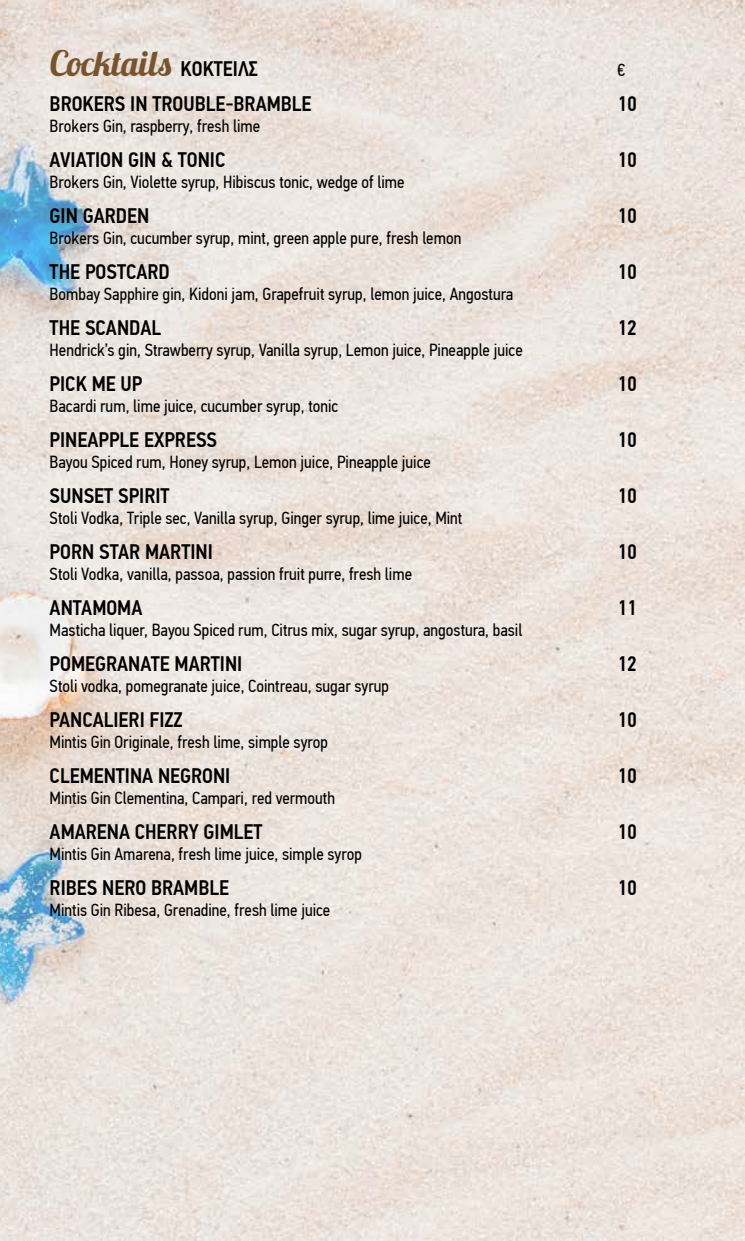
<style>
.page{position:relative;width:745px;height:1241px;background:#fff}
.page>*{position:absolute;margin:0;border:0;box-sizing:border-box;transform-origin:0 0}
.t1{font:35px "Lobster 1.3";color:#77542d}
.t2{font:500 21px "PF Din Text Cond Pro";color:#000}
.t3{font:17.5px "PF Din Text Cond Pro";color:#000}
.s1{font-family:"PF Din Text Cond Pro";font-weight:500;font-size:21px;color:#000}
</style>
<div class="page">
<img style="left:0;top:0;width:744px;height:1240px">
<h1 class="t1" style="left:50px;top:41px;width:210px">Cocktails <span class="s1">ΚΟΚΤΕΙΛΣ</span></h1>
<p class="t3" style="left:617px;top:59px;width:9px">€</p>
<p class="t2" style="left:50px;top:91px;width:263px">BROKERS IN TROUBLE-BRAMBLE</p>
<p class="t2" style="left:617px;top:91px;width:21px">10</p>
<p class="t3" style="left:50px;top:115px;width:212px">Brokers Gin, raspberry, fresh lime</p>
<p class="t2" style="left:50px;top:147px;width:177px">AVIATION GIN &amp; TONIC</p>
<p class="t2" style="left:617px;top:147px;width:21px">10</p>
<p class="t3" style="left:50px;top:171px;width:356px">Brokers Gin, Violette syrup, Hibiscus tonic, wedge of lime</p>
<p class="t2" style="left:50px;top:203px;width:101px">GIN GARDEN</p>
<p class="t2" style="left:617px;top:203px;width:21px">10</p>
<p class="t3" style="left:50px;top:227px;width:413px">Brokers Gin, cucumber syrup, mint, green apple pure, fresh lemon</p>
<p class="t2" style="left:50px;top:259px;width:122px">THE POSTCARD</p>
<p class="t2" style="left:617px;top:259px;width:21px">10</p>
<p class="t3" style="left:50px;top:283px;width:464px">Bombay Sapphire gin, Kidoni jam, Grapefruit syrup, lemon juice, Angostura</p>
<p class="t2" style="left:50px;top:315px;width:113px">THE SCANDAL</p>
<p class="t2" style="left:617px;top:315px;width:21px">12</p>
<p class="t3" style="left:50px;top:339px;width:474px">Hendrick’s gin, Strawberry syrup, Vanilla syrup, Lemon juice, Pineapple juice</p>
<p class="t2" style="left:50px;top:371px;width:94px">PICK ME UP</p>
<p class="t2" style="left:617px;top:371px;width:21px">10</p>
<p class="t3" style="left:50px;top:395px;width:290px">Bacardi rum, lime juice, cucumber syrup, tonic</p>
<p class="t2" style="left:50px;top:427px;width:169px">PINEAPPLE EXPRESS</p>
<p class="t2" style="left:617px;top:427px;width:21px">10</p>
<p class="t3" style="left:50px;top:451px;width:382px">Bayou Spiced rum, Honey syrup, Lemon juice, Pineapple juice</p>
<p class="t2" style="left:50px;top:483px;width:121px">SUNSET SPIRIT</p>
<p class="t2" style="left:617px;top:483px;width:21px">10</p>
<p class="t3" style="left:50px;top:507px;width:414px">Stoli Vodka, Triple sec, Vanilla syrup, Ginger syrup, lime juice, Mint</p>
<p class="t2" style="left:50px;top:539px;width:164px">PORN STAR MARTINI</p>
<p class="t2" style="left:617px;top:539px;width:21px">10</p>
<p class="t3" style="left:50px;top:563px;width:364px">Stoli Vodka, vanilla, passoa, passion fruit purre, fresh lime</p>
<p class="t2" style="left:50px;top:595px;width:94px">ANTAMOMA</p>
<p class="t2" style="left:617px;top:595px;width:21px">11</p>
<p class="t3" style="left:50px;top:619px;width:474px">Masticha liquer, Bayou Spiced rum, Citrus mix, sugar syrup, angostura, basil</p>
<p class="t2" style="left:50px;top:651px;width:194px">POMEGRANATE MARTINI</p>
<p class="t2" style="left:617px;top:651px;width:21px">12</p>
<p class="t3" style="left:50px;top:675px;width:341px">Stoli vodka, pomegranate juice, Cointreau, sugar syrup</p>
<p class="t2" style="left:50px;top:707px;width:134px">PANCALIERI FIZZ</p>
<p class="t2" style="left:617px;top:707px;width:21px">10</p>
<p class="t3" style="left:50px;top:731px;width:280px">Mintis Gin Originale, fresh lime, simple syrop</p>
<p class="t2" style="left:50px;top:763px;width:182px">CLEMENTINA NEGRONI</p>
<p class="t2" style="left:617px;top:763px;width:21px">10</p>
<p class="t3" style="left:50px;top:787px;width:287px">Mintis Gin Clementina, Campari, red vermouth</p>
<p class="t2" style="left:50px;top:819px;width:214px">AMARENA CHERRY GIMLET</p>
<p class="t2" style="left:617px;top:819px;width:21px">10</p>
<p class="t3" style="left:50px;top:843px;width:314px">Mintis Gin Amarena, fresh lime juice, simple syrop</p>
<p class="t2" style="left:50px;top:875px;width:181px">RIBES NERO BRAMBLE</p>
<p class="t2" style="left:617px;top:875px;width:21px">10</p>
<p class="t3" style="left:50px;top:899px;width:282px">Mintis Gin Ribesa, Grenadine, fresh lime juice</p>
</div>
